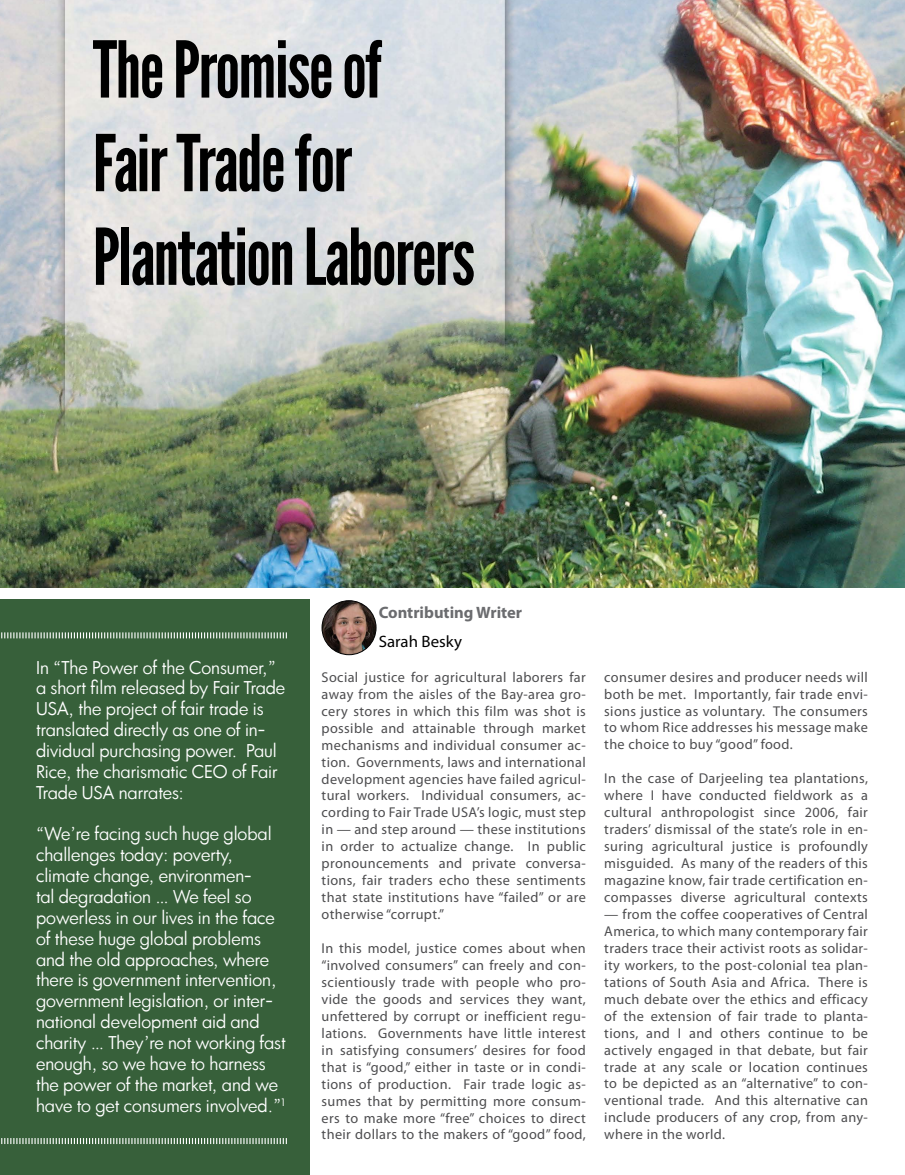
<style>
.page{position:relative;width:905px;height:1175px;background:#fff}
.page>*{position:absolute;margin:0;border:0;box-sizing:border-box;transform-origin:0 0}
.t1{font:78px/93.6px "League Gothic";letter-spacing:-.02em;color:#000}
.t2{font:17.25px/20.9px "Luz Sans";color:#fff}
.t3{font:700 16.5px "Myriad Pro";color:#6b6c6f}
.t4{font:16.5px "Myriad Pro";color:#000}
.t5{font:14.25px/17px "Myriad Pro";letter-spacing:.025em;color:#4d4d4f;text-align:justify}
</style>
<div class="page">
<img style="left:0;top:0;width:904px;height:587px">
<div style="left:0;top:599px;width:310px;height:575px;background:#37603a"></div>
<svg style="left:1px;top:632px;width:286px;height:6px"></svg>
<svg style="left:1px;top:1138px;width:286px;height:6px"></svg>
<img style="left:322px;top:600px;width:54px;height:54px;border-radius:27px">
<div style="left:321px;top:600px;width:55px;height:55px;border:1px solid #000;border-radius:50%"></div>
<h1 class="t1" style="left:93px;top:23px;width:384px">The Promise of<br>Fair Trade for<br>Plantation Laborers</h1>
<p class="t2" style="left:36px;top:656px;width:251px">In “The Power of the Consumer,” a short film released by Fair Trade<br>USA, the project of fair trade is translated directly as one of in&shy;dividual purchasing power. Paul<br>Rice, the charismatic CEO of Fair<br>Trade USA narrates:</p>
<p class="t2" style="left:36px;top:823px;width:251px">“We’re facing such huge global challenges today: poverty, climate change, environmen-<br>tal degradation … We feel so powerless in our lives in the face of these huge global problems and the old approaches, where there is government intervention, government legislation, or inter&shy;national development aid and charity … They’re not working fast enough, so we have to harness the power of the market, and we have to get consumers involved.”<sup>1</sup></p>
<p class="t3" style="left:378px;top:602px;width:145px">Contributing Writer</p>
<p class="t4" style="left:378px;top:631px;width:85px">Sarah Besky</p>
<p class="t5" style="left:321px;top:668px;width:266px">Social justice for agricultural laborers far away from the aisles of the Bay-area gro&shy;cery stores in which this film was shot is possible and attainable through market mechanisms and individual consumer ac&shy;tion. Governments, laws and international development agencies have failed agricul&shy;tural workers. Individual consumers, ac&shy;cording to Fair Trade USA’s logic, must step in — and step around — these institutions in order to actualize change. In public pronouncements and private conversa&shy;tions, fair traders echo these sentiments that state institutions have “failed” or are otherwise “corrupt.”</p>
<p class="t5" style="left:321px;top:939px;width:266px">In this model, justice comes about when “involved consumers” can freely and con&shy;scientiously trade with people who pro&shy;vide the goods and services they want, unfettered by corrupt or inefficient regu&shy;lations. Governments have little interest in satisfying consumers’ desires for food that is “good,” either in taste or in condi&shy;tions of production. Fair trade logic as&shy;sumes that by permitting more consum&shy;ers to make more “free” choices to direct their dollars to the makers of “good” food,</p>
<p class="t5" style="left:604px;top:668px;width:265px">consumer desires and producer needs will both be met. Importantly, fair trade envi&shy;sions justice as voluntary. The consumers to whom Rice addresses his message make the choice to buy “good” food.</p>
<p class="t5" style="left:604px;top:770px;width:265px">In the case of Darjeeling tea plantations, where I have conducted fieldwork as a cultural anthropologist since 2006, fair traders’ dismissal of the state’s role in en&shy;suring agricultural justice is profoundly misguided. As many of the readers of this magazine know, fair trade certification en&shy;compasses diverse agricultural contexts</p>
<p class="t5" style="left:604px;top:905px;width:265px">— from the coffee cooperatives of Central America, to which many contemporary fair traders trace their activist roots as solidar&shy;ity workers, to the post-colonial tea plan&shy;tations of South Asia and Africa. There is much debate over the ethics and efficacy of the extension of fair trade to planta&shy;tions, and I and others continue to be actively engaged in that debate, but fair trade at any scale or location continues to be depicted as an “alternative” to con&shy;ventional trade. And this alternative can include producers of any crop, from any&shy;where in the world.</p>
</div>
